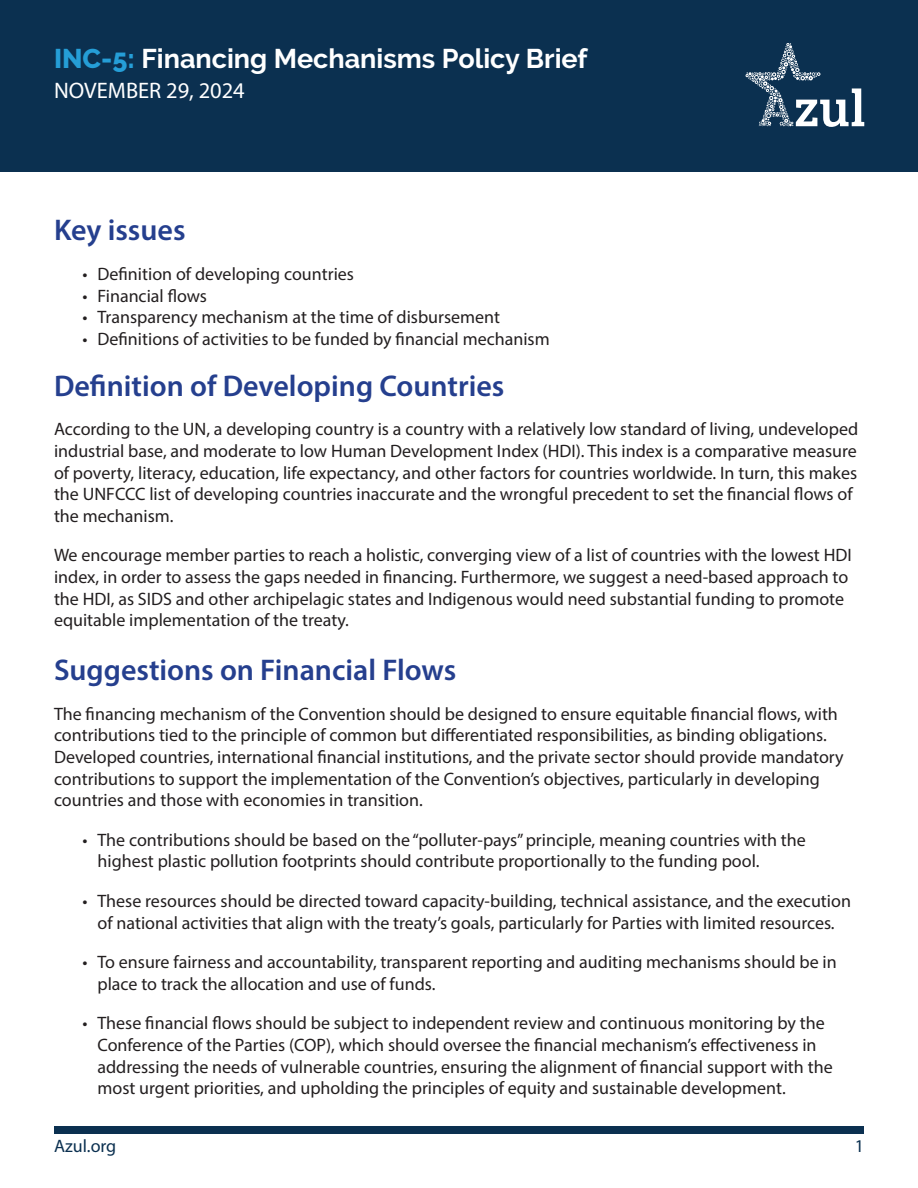
<style>
.page{position:relative;width:918px;height:1188px;background:#fff}
.page>*{position:absolute;margin:0;border:0;box-sizing:border-box;transform-origin:0 0}
.Heading_2{font:600 30px "Myriad Pro";color:#253f8e}
.t1{font:700 27px "Raleway";color:#fff}
.t2{font:22.5px "Myriad Pro";color:#fff}
.Body_P{font:18px/21.6px "Myriad Pro";color:#231f20}
.t3{font:18px "Myriad Pro";color:#0b3050}
.s1{font-weight:800;color:#259ed7}
</style>
<div class="page">
<div style="left:0;top:0;width:918px;height:171px;background:#0b3050"></div>
<svg style="left:746px;top:43px;width:118px;height:84px"></svg>
<div style="left:54px;top:1127px;width:810px;height:7px;background:#0b3050"></div>
<h2 class="t1" style="left:54px;top:43px;width:535px"><span class="s1">INC-5:</span> Financing Mechanisms Policy Brief</h2>
<p class="t2" style="left:54px;top:77px;width:192px">NOVEMBER 29, 2024</p>
<p class="Heading_2" style="left:54px;top:211px;width:133px">Key issues</p>
<p class="Body_P" style="left:82px;top:263px;width:273px">• Definition of developing countries</p>
<p class="Body_P" style="left:82px;top:284px;width:126px">• Financial flows</p>
<p class="Body_P" style="left:82px;top:306px;width:419px">• Transparency mechanism at the time of disbursement</p>
<p class="Body_P" style="left:82px;top:328px;width:469px">• Definitions of activities to be funded by financial mechanism</p>
<p class="Heading_2" style="left:54px;top:367px;width:452px">Definition of Developing Countries</p>
<p class="Body_P" style="left:54px;top:418px;width:806px">According to the UN, a developing country is a country with a relatively low standard of living, undeveloped industrial base, and moderate to low Human Development Index (HDI). This index is a comparative measure of poverty, literacy, education, life expectancy, and other factors for countries worldwide. In turn, this makes the UNFCCC list of developing countries inaccurate and the wrongful precedent to set the financial flows of the mechanism.</p>
<p class="Body_P" style="left:54px;top:544px;width:799px">We encourage member parties to reach a holistic, converging view of a list of countries with the lowest HDI index, in order to assess the gaps needed in financing. Furthermore, we suggest a need-based approach to the HDI, as SIDS and other archipelagic states and Indigenous would need substantial funding to promote equitable implementation of the treaty.</p>
<p class="Heading_2" style="left:54px;top:651px;width:404px">Suggestions on Financial Flows</p>
<p class="Body_P" style="left:54px;top:703px;width:791px">The financing mechanism of the Convention should be designed to ensure equitable financial flows, with contributions tied to the principle of common but differentiated responsibilities, as binding obligations.<br>Developed countries, international financial institutions, and the private sector should provide mandatory contributions to support the implementation of the Convention’s objectives, particularly in developing countries and those with economies in transition.</p>
<p class="Body_P" style="left:98px;top:829px;width:710px;text-indent:-15px">• The contributions should be based on the “polluter-pays” principle, meaning countries with the highest plastic pollution footprints should contribute proportionally to the funding pool.</p>
<p class="Body_P" style="left:82px;top:890px;width:770px;text-align:center">• These resources should be directed toward capacity-building, technical assistance, and the execution of national activities that align with the treaty’s goals, particularly for Parties with limited resources.</p>
<p class="Body_P" style="left:98px;top:951px;width:741px;text-indent:-15px">• To ensure fairness and accountability, transparent reporting and auditing mechanisms should be in place to track the allocation and use of funds.</p>
<p class="Body_P" style="left:98px;top:1012px;width:737px;text-indent:-15px">• These financial flows should be subject to independent review and continuous monitoring by the Conference of the Parties (COP), which should oversee the financial mechanism’s effectiveness in addressing the needs of vulnerable countries, ensuring the alignment of financial support with the most urgent priorities, and upholding the principles of equity and sustainable development.</p>
<p class="t3" style="left:54px;top:1135px;width:64px">Azul.org</p>
<p class="t3" style="left:855px;top:1135px;width:11px">1</p>
</div>
